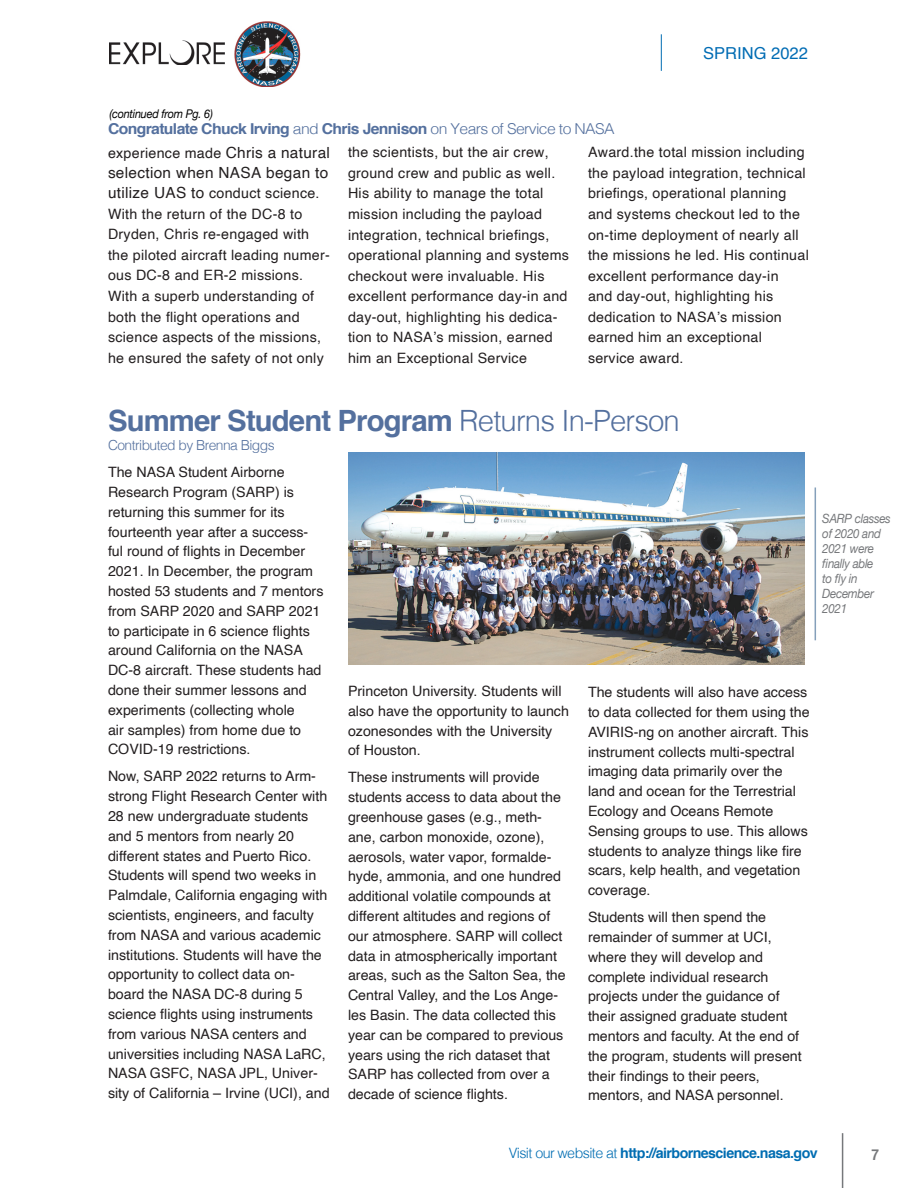
<style>
.page{position:relative;width:918px;height:1188px;background:#fff}
.page>*{position:absolute;margin:0;border:0;box-sizing:border-box;transform-origin:0 0}
.t1{font:700 29.25px "Helvetica";letter-spacing:-.03em;color:#54709e}
.t2{font:16.5px "Helvetica";color:#006cb4}
.t3{font:15.3px "Helvetica";letter-spacing:.02em;color:#231f20}
.t4{font:700 15px "Helvetica";letter-spacing:-.04em;color:#54709e;scale:1.05 1}
.t5{font:700 15px "Helvetica";color:#76787b;scale:.91 1}
.t6{font:14.25px/19.8px "Helvetica";color:#231f20}
.t7{font:14.25px/20.5px "Helvetica";letter-spacing:.02em;color:#231f20}
.t8{font:700 14.25px "Helvetica";letter-spacing:-.04em;color:#016db2}
.t9{font:300 13.8px "Helvetica";letter-spacing:-.04em;color:#54709e}
.t10{font:italic 12.75px/15px "Helvetica Neue";letter-spacing:-.025em;color:#76787b;scale:.91 1}
.t11{font:italic 12px "Helvetica Neue";letter-spacing:-.02em;color:#000;scale:.91 1}
.s1{font-weight:300}
.s2{font-size:15.3px}
</style>
<div class="page">
<img style="left:234px;top:21px;width:67px;height:65px">
<hr style="left:842px;top:1133px;width:1px;height:55px;background:#76787b">
<img style="left:109px;top:41px;width:115px;height:23px">
<hr style="left:661px;top:34px;width:1px;height:37px;background:#016db2">
<hr style="left:815px;top:488px;width:1px;height:152px;background:#85a0ba">
<img style="left:348px;top:453px;width:457px;height:211px">
<p class="t11" style="left:110px;top:105px;width:115px">(continued from Pg. 6)</p>
<p class="t4" style="left:108px;top:117px;width:484px">Congratulate Chuck Irving <span class="s1">and</span> Chris Jennison <span class="s1">on Years of Service to NASA</span></p>
<p class="t2" style="left:703px;top:40px;width:106px">SPRING 2022</p>
<p class="t7" style="left:108px;top:143px;width:223px">experience made <span class="s2">Chris a natural</span></p>
<p class="t3" style="left:108px;top:161px;width:222px">selection when NASA began to</p>
<p class="t7" style="left:108px;top:183px;width:223px"><span class="s2">utilize UAS to</span> conduct science.<br>With the return of the DC-8 to<br>Dryden, Chris re-engaged with the piloted aircraft leading numer&shy;ous DC-8 and ER-2 missions.<br>With a superb understanding of both the flight operations and science aspects of the missions, he ensured the safety of not only</p>
<p class="t7" style="left:348px;top:143px;width:223px">the scientists, but the air crew, ground crew and public as well.<br>His ability to manage the total mission including the payload integration, technical briefings, operational planning and systems checkout were invaluable. His excellent performance day-in and day-out, highlighting his dedica&shy;tion to NASA’s mission, earned him an Exceptional Service</p>
<p class="t7" style="left:588px;top:143px;width:222px">Award.the total mission including the payload integration, technical briefings, operational planning and systems checkout led to the on-time deployment of nearly all the missions he led. His continual excellent performance day-in</p>
<p class="t7" style="left:588px;top:286px;width:195px">and day-out, highlighting his dedication to NASA’s mission earned him an exceptional</p>
<p class="t7" style="left:588px;top:348px;width:97px">service award.</p>
<p class="t1" style="left:108px;top:398px;width:573px">Summer Student Program <span class="s1">Returns In-Person</span></p>
<p class="t9" style="left:108px;top:433px;width:168px">Contributed by Brenna Biggs</p>
<p class="t6" style="left:108px;top:463px;width:217px">The NASA Student Airborne<br>Research Program (SARP) is returning this summer for its fourteenth year after a success&shy;ful round of flights in December<br>2021. In December, the program hosted 53 students and 7 mentors from SARP 2020 and SARP 2021 to participate in 6 science flights around California on the NASA<br>DC-8 aircraft. These students had done their summer lessons and experiments (collecting whole</p>
<p class="t6" style="left:108px;top:720px;width:195px">air samples) from home due to<br>COVID-19 restrictions.</p>
<p class="t6" style="left:108px;top:767px;width:223px">Now, SARP 2022 returns to Arm&shy;strong Flight Research Center with<br>28 new undergraduate students and 5 mentors from nearly 20 different states and Puerto Rico.<br>Students will spend two weeks in<br>Palmdale, California engaging with scientists, engineers, and faculty from NASA and various academic institutions. Students will have the opportunity to collect data on&shy;board the NASA DC-8 during 5 science flights using instruments from various NASA centers and universities including NASA LaRC,<br>NASA GSFC, NASA JPL, Univer&shy;sity of California – Irvine (UCI), and</p>
<p class="t6" style="left:348px;top:681px;width:223px">Princeton University. Students will also have the opportunity to launch ozonesondes with the University</p>
<p class="t6" style="left:348px;top:741px;width:74px">of Houston.</p>
<p class="t6" style="left:348px;top:768px;width:219px">These instruments will provide students access to data about the greenhouse gases (e.g., meth&shy;ane, carbon monoxide, ozone), aerosols, water vapor, formalde&shy;hyde, ammonia, and one hundred additional volatile compounds at different altitudes and regions of our atmosphere. SARP will collect data in atmospherically important areas, such as the Salton Sea, the<br>Central Valley, and the Los Ange&shy;les Basin. The data collected this year can be compared to previous years using the rich dataset that<br>SARP has collected from over a decade of science flights.</p>
<p class="t6" style="left:588px;top:683px;width:223px">The students will also have access to data collected for them using the<br>AVIRIS-ng on another aircraft. This instrument collects multi-spectral imaging data primarily over the land and ocean for the Terrestrial<br>Ecology and Oceans Remote<br>Sensing groups to use. This allows students to analyze things like fire scars, kelp health, and vegetation coverage.</p>
<p class="t6" style="left:588px;top:908px;width:180px">Students will then spend the</p>
<p class="t6" style="left:588px;top:928px;width:185px">remainder of summer at UCI, where they will develop and</p>
<p class="t6" style="left:588px;top:967px;width:182px">complete individual research</p>
<p class="t6" style="left:588px;top:987px;width:215px">projects under the guidance of their assigned graduate student mentors and faculty. At the end of the program, students will present their findings to their peers,</p>
<p class="t6" style="left:588px;top:1086px;width:197px">mentors, and NASA personnel.</p>
<p class="t10" style="left:822px;top:512px;width:77px">SARP classes of 2020 and<br>2021 were finally able</p>
<p class="t10" style="left:822px;top:572px;width:40px">to fly in</p>
<p class="t10" style="left:822px;top:587px;width:58px">December<br>2021</p>
<p class="t8" style="left:509px;top:1142px;width:311px"><span class="s1">Visit our website at</span> http://airbornescience.nasa.gov</p>
<p class="t5" style="left:872px;top:1142px;width:10px">7</p>
</div>
